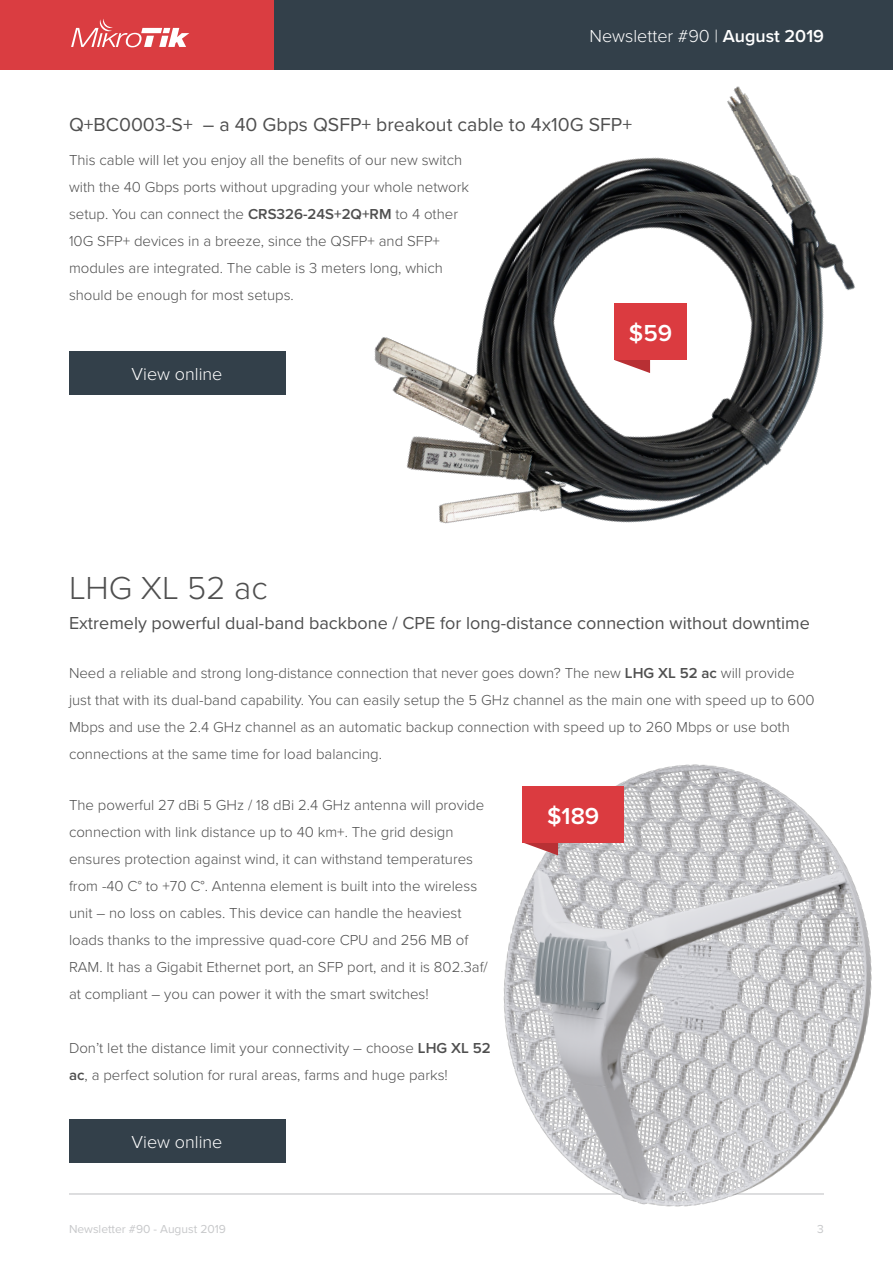
<style>
.page{position:relative;width:893px;height:1263px;background:#fff}
.page>*{position:absolute;margin:0;border:0;box-sizing:border-box;transform-origin:0 0}
.Lielie_virsraksti_20{font:300 33px "Proxima Nova";color:#4f4f4f}
.t1{font:600 24px "Proxima Nova";color:#fff}
.Teksts{font:19.5px "Proxima Nova";color:#4f4f4f}
.Teksts-2{font:18px "Proxima Nova";color:#4f4f4f}
.t2{font:300 18px "Proxima Nova";color:#fff}
.Teksts-3{font:300 15px/27px "Proxima Nova";color:#4f4f4f}
.t3{font:12px "Proxima Nova";color:#c7c8ca}
.s1{font-weight:600}
</style>
<div class="page">
<div style="left:0;top:0;width:893px;height:69px;background:#33404a"></div>
<div style="left:0;top:0;width:274px;height:69px;background:#da3d41"></div>
<svg style="left:71px;top:19px;width:118px;height:28px"></svg>
<hr style="left:69px;top:1194px;width:755px;height:1px;background:#bcbdc0">
<img style="left:303px;top:69px;width:590px;height:455px">
<svg style="left:614px;top:360px;width:36px;height:13px"></svg>
<div style="left:614px;top:304px;width:73px;height:56px;background:#db3b40"></div>
<div style="left:69px;top:351px;width:216px;height:44px;background:#33404a"></div>
<div style="left:69px;top:1119px;width:216px;height:44px;background:#33404a"></div>
<img style="left:450px;top:764px;width:422px;height:443px">
<svg style="left:522px;top:842px;width:36px;height:13px"></svg>
<div style="left:522px;top:786px;width:102px;height:56px;background:#db3b40"></div>
<p class="t2" style="left:589px;top:23px;width:236px">Newsletter #90 | <span class="s1">August 2019</span></p>
<p class="Teksts" style="left:69px;top:110px;width:565px">Q+BC0003-S+ – a 40 Gbps QSFP+ breakout cable to 4x10G SFP+</p>
<p class="Teksts-3" style="left:69px;top:146px;width:402px">This cable will let you enjoy all the benefits of our new switch with the 40 Gbps ports without upgrading your whole network setup. You can connect the <span class="s1">CRS326-24S+2Q+RM</span> to 4 other 10G SFP+ devices in a breeze, since the QSFP+ and SFP+ modules are integrated. The cable is 3 meters long, which should be enough for most setups.</p>
<p class="t2" style="left:132px;top:361px;width:92px">View online</p>
<p class="Lielie_virsraksti_20" style="left:69px;top:564px;width:200px">LHG XL 52 ac</p>
<p class="t1" style="left:629px;top:315px;width:45px">$59</p>
<p class="Teksts-2" style="left:69px;top:610px;width:742px">Extremely powerful dual-band backbone / CPE for long-distance connection without downtime</p>
<p class="Teksts-3" style="left:69px;top:659px;width:747px">Need a reliable and strong long-distance connection that never goes down? The new <span class="s1">LHG XL 52 ac</span> will provide just that with its dual-band capability. You can easily setup the 5 GHz channel as the main one with speed up to 600<br>Mbps and use the 2.4 GHz channel as an automatic backup connection with speed up to 260 Mbps or use both connections at the same time for load balancing.</p>
<p class="Teksts-3" style="left:69px;top:791px;width:420px">The powerful 27 dBi 5 GHz / 18 dBi 2.4 GHz antenna will provide connection with link distance up to 40 km+. The grid design ensures protection against wind, it can withstand temperatures from -40 C° to +70 C°. Antenna element is built into the wireless unit – no loss on cables. This device can handle the heaviest loads thanks to the impressive quad-core CPU and 256 MB of RAM. It has a Gigabit Ethernet port, an SFP port, and it is 802.3af/ at compliant – you can power it with the smart switches!</p>
<p class="t1" style="left:547px;top:798px;width:54px">$189</p>
<p class="Teksts-3" style="left:69px;top:1034px;width:423px">Don’t let the distance limit your connectivity – choose <span class="s1">LHG XL 52 ac</span>, a perfect solution for rural areas, farms and huge parks!</p>
<p class="t2" style="left:132px;top:1129px;width:92px">View online</p>
<p class="t3" style="left:69px;top:1220px;width:158px">Newsletter #90 - August 2019</p>
<p class="t3" style="left:817px;top:1220px;width:8px">3</p>
</div>
